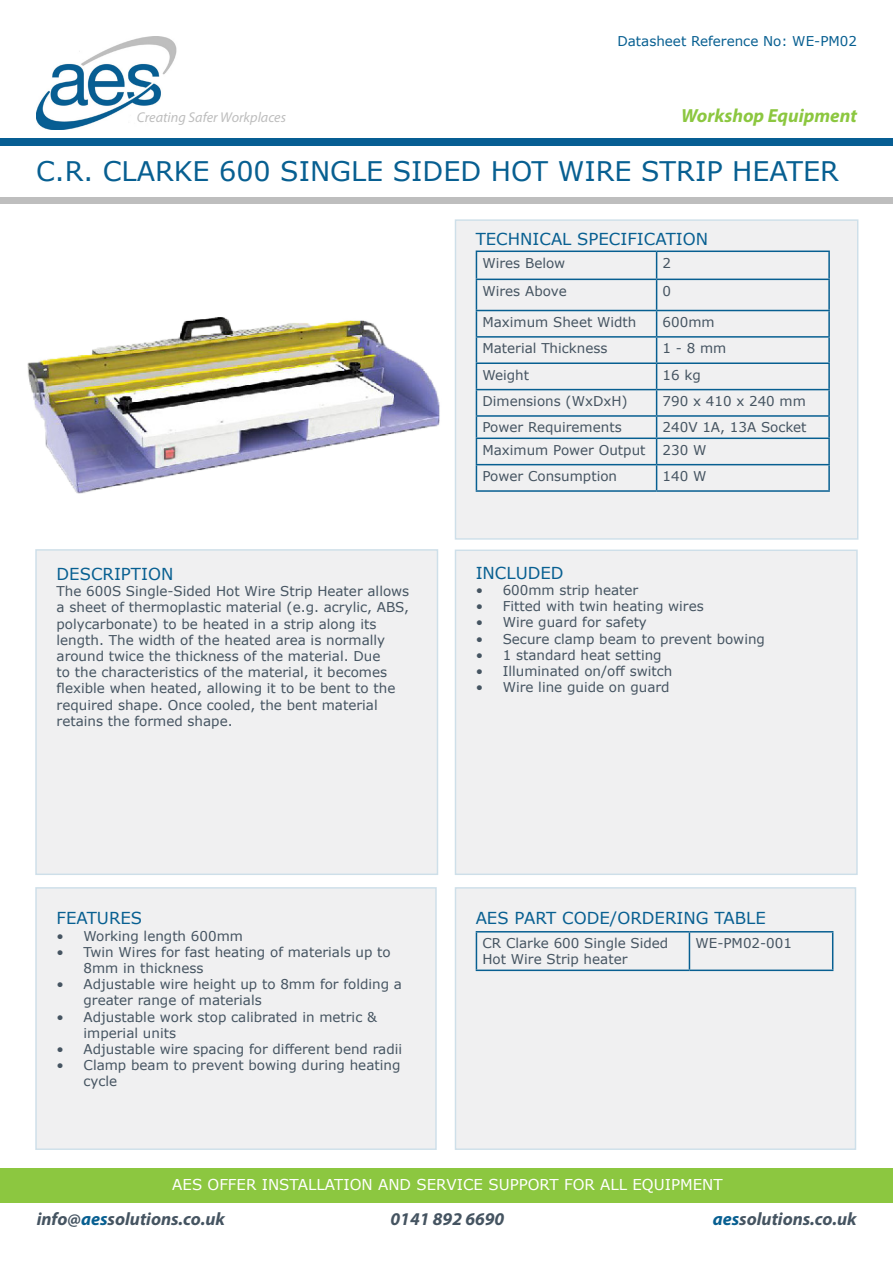
<style>
.page{position:relative;width:893px;height:1263px;background:#fff}
.page>*{position:absolute;margin:0;border:0;box-sizing:border-box;transform-origin:0 0}
.t1{font:27px "Verdana";color:#075f91}
.t2{font:italic 700 19.05px "Myriad Pro";color:#8cc740}
.t3{font:italic 700 18px "Myriad Pro";color:#455461}
.t4{font:16.5px "Verdana";color:#075f91}
.t5{font:15px "Verdana";color:#fff}
.t6{font:italic 14.25px "Myriad Pro";color:#bebebe}
.t7{font:13.5px/16.2px "Verdana";color:#455461}
.t8{font:13.5px "Verdana";color:#075f91}
.s1{color:#075f91}
</style>
<div class="page">
<div style="left:455px;top:219px;width:403px;height:321px;background:#f0f0f1"></div>
<div style="left:35px;top:549px;width:403px;height:326px;background:#f0f0f1"></div>
<div style="left:455px;top:549px;width:403px;height:326px;background:#f0f0f1"></div>
<div style="left:35px;top:887px;width:402px;height:263px;background:#f0f0f1"></div>
<div style="left:455px;top:887px;width:401px;height:263px;background:#f0f0f1"></div>
<img style="left:36px;top:36px;width:141px;height:93px">
<div style="left:0;top:138px;width:893px;height:8px;background:#075e93"></div>
<div style="left:0;top:198px;width:893px;height:6px;background:#bebebe"></div>
<div style="left:0;top:1169px;width:893px;height:34px;background:#8cc740"></div>
<hr style="left:476px;top:251px;width:181px;height:1px;background:#075f91">
<svg style="left:476px;top:252px;width:1px;height:27px"></svg>
<hr style="left:657px;top:251px;width:173px;height:1px;background:#075f91">
<svg style="left:656px;top:252px;width:1px;height:27px"></svg>
<hr style="left:828px;top:252px;width:2px;height:27px;background:#075f91">
<hr style="left:476px;top:279px;width:181px;height:1px;background:#075f91">
<hr style="left:476px;top:280px;width:1px;height:30px;background:#075f91">
<hr style="left:657px;top:279px;width:173px;height:1px;background:#075f91">
<hr style="left:656px;top:280px;width:1px;height:30px;background:#075f91">
<hr style="left:828px;top:280px;width:2px;height:30px;background:#075f91">
<hr style="left:476px;top:310px;width:181px;height:1px;background:#075f91">
<hr style="left:657px;top:310px;width:173px;height:1px;background:#075f91">
<hr style="left:828px;top:311px;width:2px;height:25px;background:#075f91">
<hr style="left:476px;top:336px;width:181px;height:2px;background:#075f91">
<hr style="left:657px;top:336px;width:173px;height:2px;background:#075f91">
<hr style="left:828px;top:338px;width:2px;height:24px;background:#075f91">
<hr style="left:476px;top:362px;width:181px;height:2px;background:#075f91">
<hr style="left:657px;top:362px;width:173px;height:2px;background:#075f91">
<hr style="left:828px;top:364px;width:2px;height:25px;background:#075f91">
<hr style="left:476px;top:389px;width:181px;height:1px;background:#075f91">
<hr style="left:657px;top:389px;width:173px;height:1px;background:#075f91">
<hr style="left:828px;top:390px;width:2px;height:25px;background:#075f91">
<hr style="left:476px;top:415px;width:181px;height:2px;background:#075f91">
<hr style="left:657px;top:415px;width:173px;height:2px;background:#075f91">
<hr style="left:828px;top:417px;width:2px;height:20px;background:#075f91">
<hr style="left:476px;top:437px;width:181px;height:2px;background:#075f91">
<hr style="left:657px;top:437px;width:173px;height:2px;background:#075f91">
<hr style="left:828px;top:439px;width:2px;height:25px;background:#075f91">
<hr style="left:476px;top:464px;width:181px;height:1px;background:#075f91">
<svg style="left:476px;top:311px;width:1px;height:179px"></svg>
<hr style="left:657px;top:464px;width:173px;height:1px;background:#075f91">
<svg style="left:656px;top:311px;width:1px;height:179px"></svg>
<hr style="left:828px;top:465px;width:2px;height:25px;background:#075f91">
<hr style="left:476px;top:490px;width:181px;height:2px;background:#075f91">
<hr style="left:657px;top:490px;width:173px;height:2px;background:#075f91">
<hr style="left:476px;top:931px;width:213px;height:1px;background:#075f91">
<hr style="left:476px;top:932px;width:1px;height:37px;background:#075f91">
<hr style="left:689px;top:931px;width:144px;height:1px;background:#075f91">
<hr style="left:689px;top:932px;width:1px;height:37px;background:#075f91">
<hr style="left:832px;top:932px;width:1px;height:37px;background:#075f91">
<hr style="left:476px;top:969px;width:213px;height:2px;background:#075f91">
<hr style="left:689px;top:969px;width:144px;height:2px;background:#075f91">
<img style="left:0;top:197px;width:460px;height:439px">
<p class="t8" style="left:617px;top:32px;width:241px">Datasheet Reference No: WE-PM02</p>
<p class="t2" style="left:681px;top:103px;width:177px">Workshop Equipment</p>
<p class="t1" style="left:36px;top:153px;width:804px">C.R. CLARKE 600 SINGLE SIDED HOT WIRE STRIP HEATER</p>
<p class="t6" style="left:137px;top:108px;width:151px">Creating Safer Workplaces</p>
<p class="t4" style="left:476px;top:228px;width:234px">TECHNICAL SPECIFICATION</p>
<p class="t4" style="left:57px;top:563px;width:118px">DESCRIPTION</p>
<p class="t7" style="left:57px;top:583px;width:354px">The 600S Single-Sided Hot Wire Strip Heater allows a sheet of thermoplastic material (e.g. acrylic, ABS, polycarbonate) to be heated in a strip along its length. The width of the heated area is normally around twice the thickness of the material. Due<br>to the characteristics of the material, it becomes flexible when heated, allowing it to be bent to the required shape. Once cooled, the bent material retains the formed shape.</p>
<p class="t7" style="left:482px;top:254px;width:84px">Wires Below</p>
<p class="t7" style="left:663px;top:254px;width:10px">2</p>
<p class="t7" style="left:482px;top:282px;width:86px">Wires Above</p>
<p class="t7" style="left:663px;top:282px;width:10px">0</p>
<p class="t7" style="left:482px;top:314px;width:156px">Maximum Sheet Width</p>
<p class="t7" style="left:663px;top:314px;width:54px">600mm</p>
<p class="t7" style="left:482px;top:340px;width:127px">Material Thickness</p>
<p class="t7" style="left:663px;top:340px;width:65px">1 - 8 mm</p>
<p class="t7" style="left:482px;top:366px;width:48px">Weight</p>
<p class="t7" style="left:663px;top:366px;width:40px">16 kg</p>
<p class="t7" style="left:482px;top:393px;width:147px">Dimensions (WxDxH)</p>
<p class="t7" style="left:663px;top:393px;width:145px">790 x 410 x 240 mm</p>
<p class="t7" style="left:482px;top:419px;width:141px">Power Requirements</p>
<p class="t7" style="left:663px;top:419px;width:146px">240V 1A, 13A Socket</p>
<p class="t7" style="left:482px;top:441px;width:165px">Maximum Power Output</p>
<p class="t7" style="left:663px;top:441px;width:45px">230 W</p>
<p class="t7" style="left:482px;top:468px;width:136px">Power Consumption</p>
<p class="t7" style="left:663px;top:468px;width:45px">140 W</p>
<p class="t4" style="left:476px;top:561px;width:89px">INCLUDED</p>
<p class="t7" style="left:476px;top:582px;width:164px">• 600mm strip heater</p>
<p class="t7" style="left:476px;top:598px;width:230px">• Fitted with twin heating wires</p>
<p class="t7" style="left:476px;top:614px;width:173px">• Wire guard for safety</p>
<p class="t7" style="left:476px;top:630px;width:291px">• Secure clamp beam to prevent bowing</p>
<p class="t7" style="left:476px;top:647px;width:187px">• 1 standard heat setting</p>
<p class="t7" style="left:476px;top:663px;width:198px">• Illuminated on/off switch</p>
<p class="t7" style="left:476px;top:679px;width:195px">• Wire line guide on guard</p>
<p class="t4" style="left:57px;top:907px;width:87px">FEATURES</p>
<p class="t7" style="left:57px;top:927px;width:188px">• Working length 600mm</p>
<p class="t7" style="left:84px;top:943px;width:309px;text-indent:-27px">• Twin Wires for fast heating of materials up to<br>8mm in thickness</p>
<p class="t7" style="left:84px;top:976px;width:320px;text-indent:-27px">• Adjustable wire height up to 8mm for folding a greater range of materials</p>
<p class="t7" style="left:84px;top:1008px;width:295px;text-indent:-27px">• Adjustable work stop calibrated in metric &amp; imperial units</p>
<p class="t7" style="left:57px;top:1041px;width:347px">• Adjustable wire spacing for different bend radii</p>
<p class="t7" style="left:84px;top:1057px;width:318px;text-indent:-27px">• Clamp beam to prevent bowing during heating cycle</p>
<p class="t4" style="left:476px;top:906px;width:292px">AES PART CODE/ORDERING TABLE</p>
<p class="t7" style="left:482px;top:935px;width:187px">CR Clarke 600 Single Sided<br>Hot Wire Strip heater</p>
<p class="t7" style="left:695px;top:935px;width:98px">WE-PM02-001</p>
<p class="t5" style="left:172px;top:1174px;width:552px">AES OFFER INSTALLATION AND SERVICE SUPPORT FOR ALL EQUIPMENT</p>
<p class="t3" style="left:37px;top:1208px;width:190px">info@<span class="s1">aes</span>solutions.co.uk</p>
<p class="t3" style="left:391px;top:1208px;width:115px">0141 892 6690</p>
<p class="t3" style="left:713px;top:1208px;width:145px"><span class="s1">aes</span>solutions.co.uk</p>
</div>
